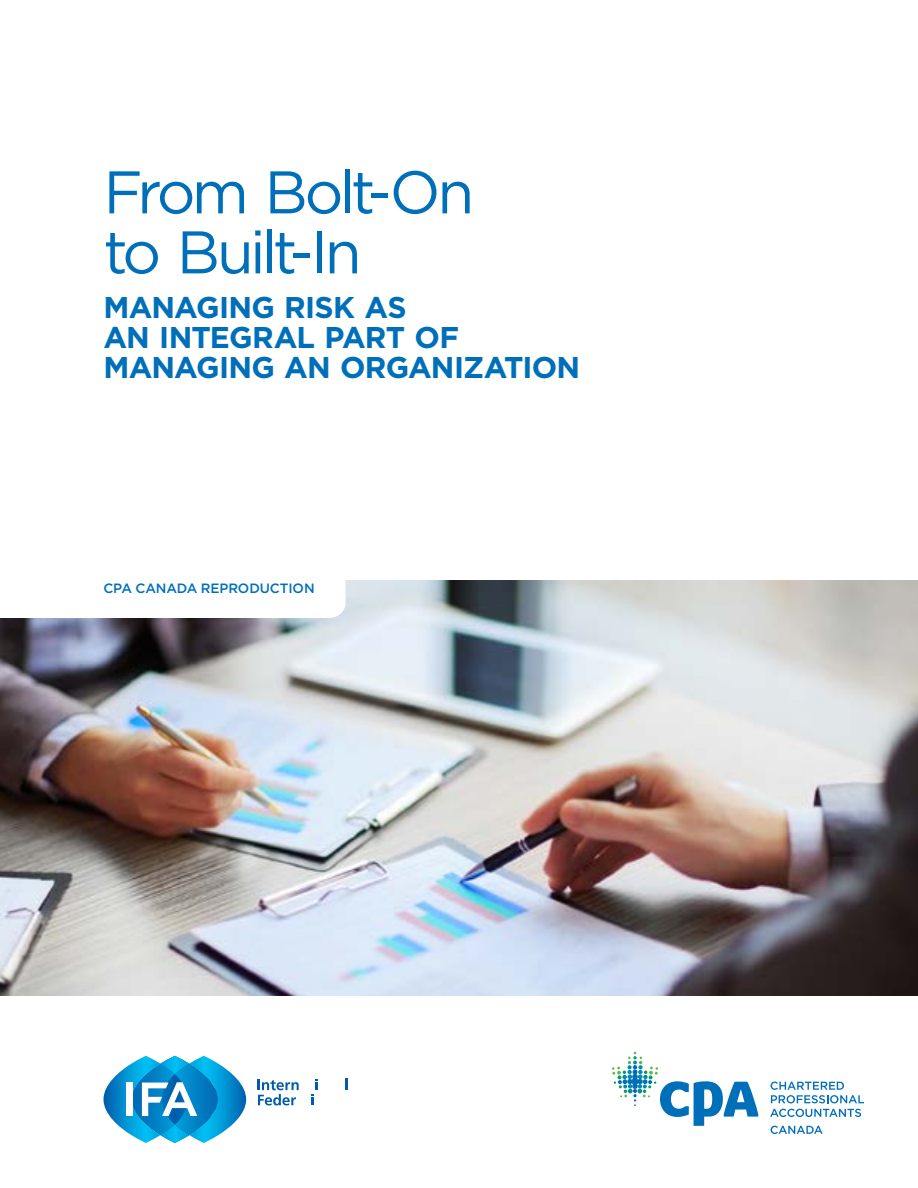
<style>
.page{position:relative;width:918px;height:1188px;background:#fff}
.page>*{position:absolute;margin:0;border:0;box-sizing:border-box;transform-origin:0 0}
.t1{font:60px/60px "Gotham";letter-spacing:-.065em;color:#006fba}
.t2{font:700 30px/30px "Gotham";letter-spacing:-.03em;color:#006fba}
.t3{font:500 13.5px "Gotham";letter-spacing:-.01em;color:#006fba}
</style>
<div class="page">
<svg style="left:104px;top:1056px;width:142px;height:87px"></svg>
<svg style="left:346px;top:1079px;width:2px;height:11px"></svg>
<svg style="left:258px;top:1080px;width:41px;height:25px"></svg>
<svg style="left:311px;top:1079px;width:6px;height:26px"></svg>
<img style="left:0;top:580px;width:918px;height:416px">
<svg style="left:0;top:580px;width:346px;height:38px"></svg>
<svg style="left:771px;top:1082px;width:93px;height:21px"></svg>
<svg style="left:770px;top:1109px;width:91px;height:8px"></svg>
<svg style="left:612px;top:1052px;width:146px;height:74px"></svg>
<svg style="left:771px;top:1126px;width:52px;height:8px"></svg>
<h1 class="t1" style="left:104px;top:161px;width:372px">From Bolt-On to Built-In</h1>
<p class="t2" style="left:104px;top:293px;width:478px">MANAGING RISK AS<br>AN INTEGRAL PART OF<br>MANAGING AN ORGANIZATION</p>
<p class="t3" style="left:104px;top:579px;width:213px">CPA CANADA REPRODUCTION</p>
</div>
